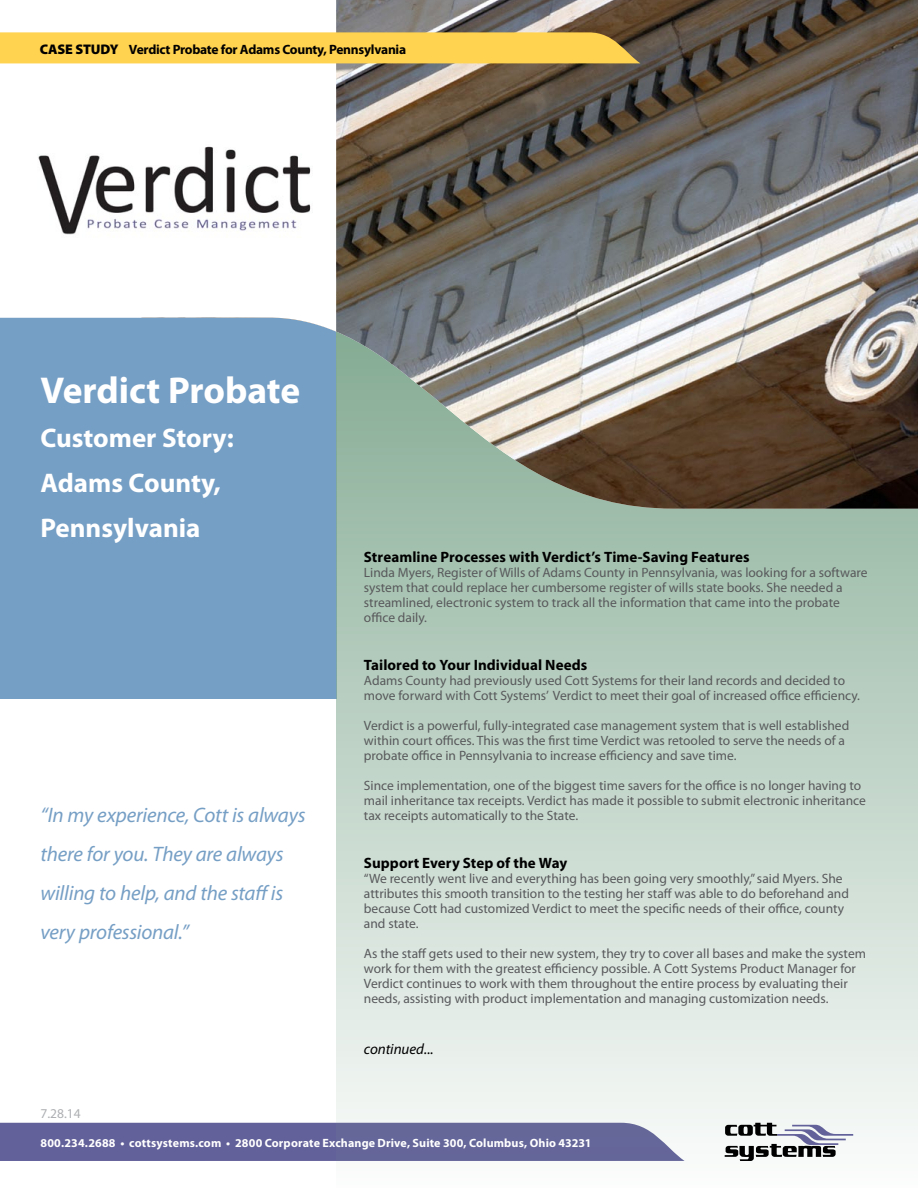
<style>
.page{position:relative;width:918px;height:1188px;background:#fff}
.page>*{position:absolute;margin:0;border:0;box-sizing:border-box;transform-origin:0 0}
.t1{font:700 37.5px "Myriad Pro";letter-spacing:-.005em;color:#fff}
.t2{font:700 27px/45px "Myriad Pro";color:#fff}
.t3{font:italic 21px/39px "Myriad Pro";letter-spacing:-.01em;color:#769fc5}
.t4{font:700 15px "Myriad Pro";letter-spacing:.005em;color:#000}
.t5{font:italic 15px "Myriad Pro";letter-spacing:-.005em;color:#000}
.t6{font:13.5px/15px "Myriad Pro";color:#58595b}
.t7{font:700 13.5px "Myriad Pro";letter-spacing:-.02em;color:#000}
.t8{font:13.5px "Myriad Pro";color:#adafb2}
.t9{font:700 12px "Myriad Pro";letter-spacing:.01em;color:#fff}
.s1{font-weight:900;font-size:13.95px}
</style>
<div class="page">
<div style="left:0;top:1123px;width:336px;height:38px;background:#63619a"></div>
<div style="left:0;top:305px;width:336px;height:394px;background:#769fc5"></div>
<svg style="left:336px;top:509px;width:582px;height:652px;background:#c5d5cd"></svg>
<img style="left:336px;top:0;width:582px;height:509px">
<svg style="left:0;top:63px;width:336px;height:269px"></svg>
<img style="left:38px;top:142px;width:274px;height:95px">
<div style="left:0;top:32px;width:640px;height:31px;background:#ffd24f"></div>
<svg style="left:725px;top:1123px;width:128px;height:38px"></svg>
<p class="t7" style="left:40px;top:40px;width:368px"><span class="s1">CASE STUDY</span> Verdict Probate for Adams County, Pennsylvania</p>
<h1 class="t1" style="left:40px;top:366px;width:261px">Verdict Probate</h1>
<h2 class="t2" style="left:40px;top:415px;width:195px">Customer Story:<br>Adams County,<br>Pennsylvania</h2>
<h3 class="t3" style="left:40px;top:796px;width:267px">“In my experience, Cott is always there for you. They are always willing to help, and the staff is very professional.”</h3>
<p class="t8" style="left:40px;top:1106px;width:42px">7.28.14</p>
<p class="t4" style="left:364px;top:547px;width:387px">Streamline Processes with Verdict’s Time-Saving Features</p>
<p class="t6" style="left:364px;top:565px;width:505px">Linda Myers, Register of Wills of Adams County in Pennsylvania, was looking for a software system that could replace her cumbersome register of wills state books. She needed a streamlined, electronic system to track all the information that came into the probate office daily.</p>
<p class="t4" style="left:364px;top:655px;width:225px">Tailored to Your Individual Needs</p>
<p class="t6" style="left:364px;top:673px;width:498px">Adams County had previously used Cott Systems for their land records and decided to move forward with Cott Systems’ Verdict to meet their goal of increased office efficiency.</p>
<p class="t6" style="left:364px;top:718px;width:487px">Verdict is a powerful, fully-integrated case management system that is well established within court offices. This was the first time Verdict was retooled to serve the needs of a probate office in Pennsylvania to increase efficiency and save time.</p>
<p class="t6" style="left:364px;top:778px;width:503px">Since implementation, one of the biggest time savers for the office is no longer having to mail inheritance tax receipts. Verdict has made it possible to submit electronic inheritance tax receipts automatically to the State.</p>
<p class="t4" style="left:364px;top:853px;width:205px">Support Every Step of the Way</p>
<p class="t6" style="left:364px;top:871px;width:487px">“We recently went live and everything has been going very smoothly,” said Myers. She attributes this smooth transition to the testing her staff was able to do beforehand and because Cott had customized Verdict to meet the specific needs of their office, county and state.</p>
<p class="t6" style="left:364px;top:946px;width:504px">As the staff gets used to their new system, they try to cover all bases and make the system work for them with the greatest efficiency possible. A Cott Systems Product Manager for Verdict continues to work with them throughout the entire process by evaluating their needs, assisting with product implementation and managing customization needs.</p>
<p class="t5" style="left:364px;top:1040px;width:71px">continued...</p>
<p class="t9" style="left:40px;top:1135px;width:552px">800.234.2688 • cottsystems.com • 2800 Corporate Exchange Drive, Suite 300, Columbus, Ohio 43231</p>
</div>
